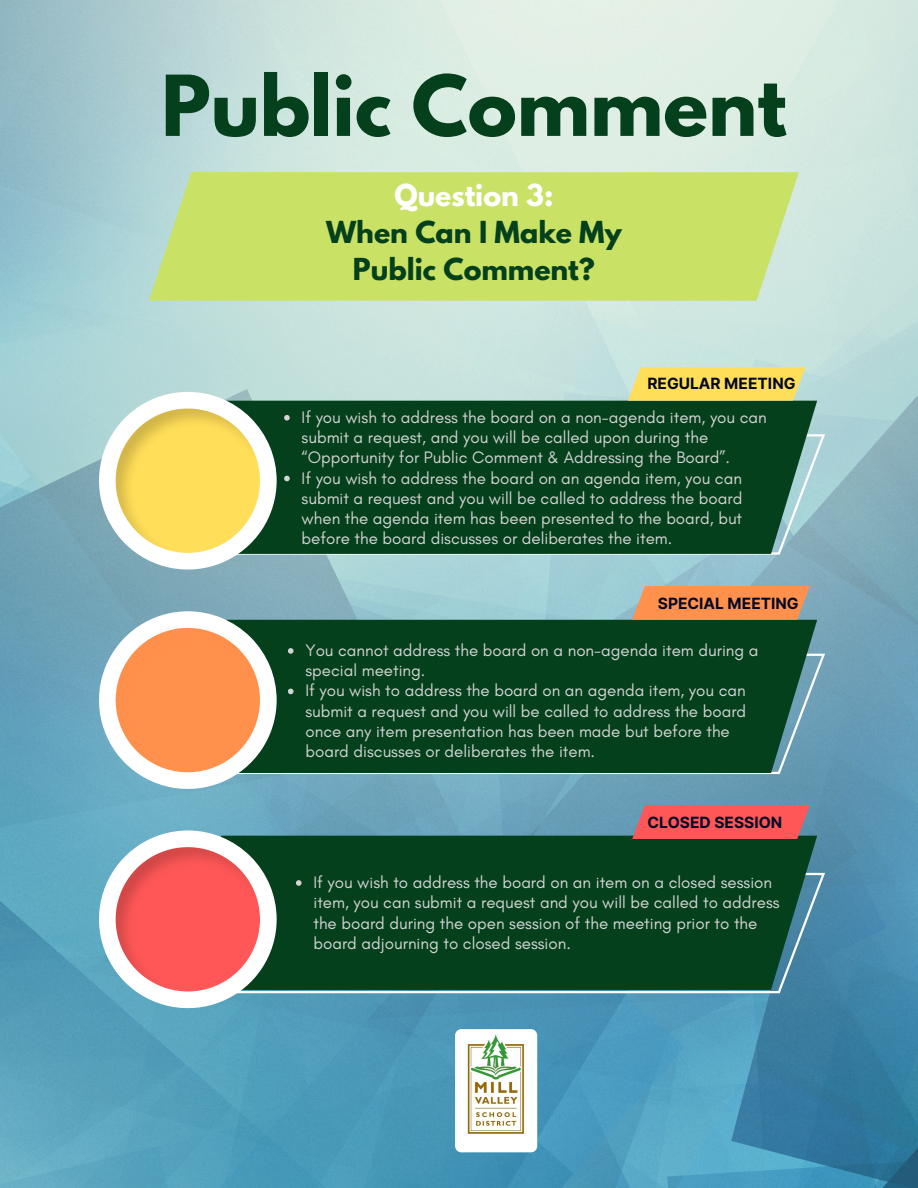
<style>
.page{position:relative;width:918px;height:1188px;background:#fff}
.page>*{position:absolute;margin:0;border:0;box-sizing:border-box;transform-origin:0 0}
.t1{font:700 74.4px "League Spartan";color:#04401c}
.t2{font:700 26.85px/37.2px "League Spartan";color:#04401c;text-align:center}
.t3{font:16.95px/20.2px "Glacial Indifference";color:#d4d4d4}
.t4{font:700 15.45px "Inter";color:#030927}
.s1{color:#fff}
</style>
<div class="page">
<img style="left:0;top:0;width:918px;height:1188px">
<svg style="left:149px;top:172px;width:650px;height:129px;background:#c8e16d"></svg>
<svg style="left:276px;top:873px;width:549px;height:120px"></svg>
<div style="left:276px;top:401px;width:541px;height:153px;background:#04401c"></div>
<div style="left:276px;top:620px;width:541px;height:153px;background:#04401c"></div>
<div style="left:276px;top:836px;width:541px;height:154px;background:#04401c"></div>
<svg style="left:97px;top:392px;width:179px;height:179px"></svg>
<svg style="left:97px;top:611px;width:179px;height:179px"></svg>
<svg style="left:97px;top:830px;width:179px;height:179px"></svg>
<svg style="left:628px;top:367px;width:178px;height:34px;background:#f9dd63"></svg>
<svg style="left:632px;top:586px;width:178px;height:34px;background:#f59356"></svg>
<svg style="left:632px;top:805px;width:178px;height:34px;background:#f25b5c"></svg>
<svg style="left:284px;top:415px;width:6px;height:6px"></svg>
<svg style="left:284px;top:476px;width:6px;height:5px"></svg>
<svg style="left:288px;top:648px;width:6px;height:6px"></svg>
<svg style="left:288px;top:689px;width:6px;height:5px"></svg>
<svg style="left:296px;top:880px;width:6px;height:6px"></svg>
<img style="left:455px;top:1029px;width:82px;height:123px;border-radius:6px">
<h1 class="t1" style="left:161px;top:69px;width:627px">Public Comment</h1>
<h2 class="t2" style="left:326px;top:180px;width:297px"><span class="s1">Question 3:<br></span>When Can I Make My<br>Public Comment?</h2>
<p class="t4" style="left:647px;top:375px;width:150px">REGULAR MEETING</p>
<h3 class="t3" style="left:302px;top:407px;width:467px">If you wish to address the board on a non-agenda item, you can submit a request, and you will be called upon during the “Opportunity for Public Comment &amp; Addressing the Board”.</h3>
<p class="t3" style="left:302px;top:468px;width:442px;text-align:justify">If you wish to address the board on an agenda item, you can submit a request and you will be called to address the board when the agenda item has been presented to the board, but before the board discusses or deliberates the item.</p>
<p class="t4" style="left:658px;top:594px;width:142px">SPECIAL MEETING</p>
<p class="t3" style="left:305px;top:640px;width:455px">You cannot address the board on a non-agenda item during a special meeting.</p>
<p class="t3" style="left:305px;top:680px;width:442px">If you wish to address the board on an agenda item, you can submit a request and you will be called to address the board once any item presentation has been made but before the board discusses or deliberates the item.</p>
<p class="t4" style="left:647px;top:813px;width:136px">CLOSED SESSION</p>
<h3 class="t3" style="left:313px;top:872px;width:468px">If you wish to address the board on an item on a closed session item, you can submit a request and you will be called to address the board during the open session of the meeting prior to the board adjourning to closed session.</h3>
</div>
